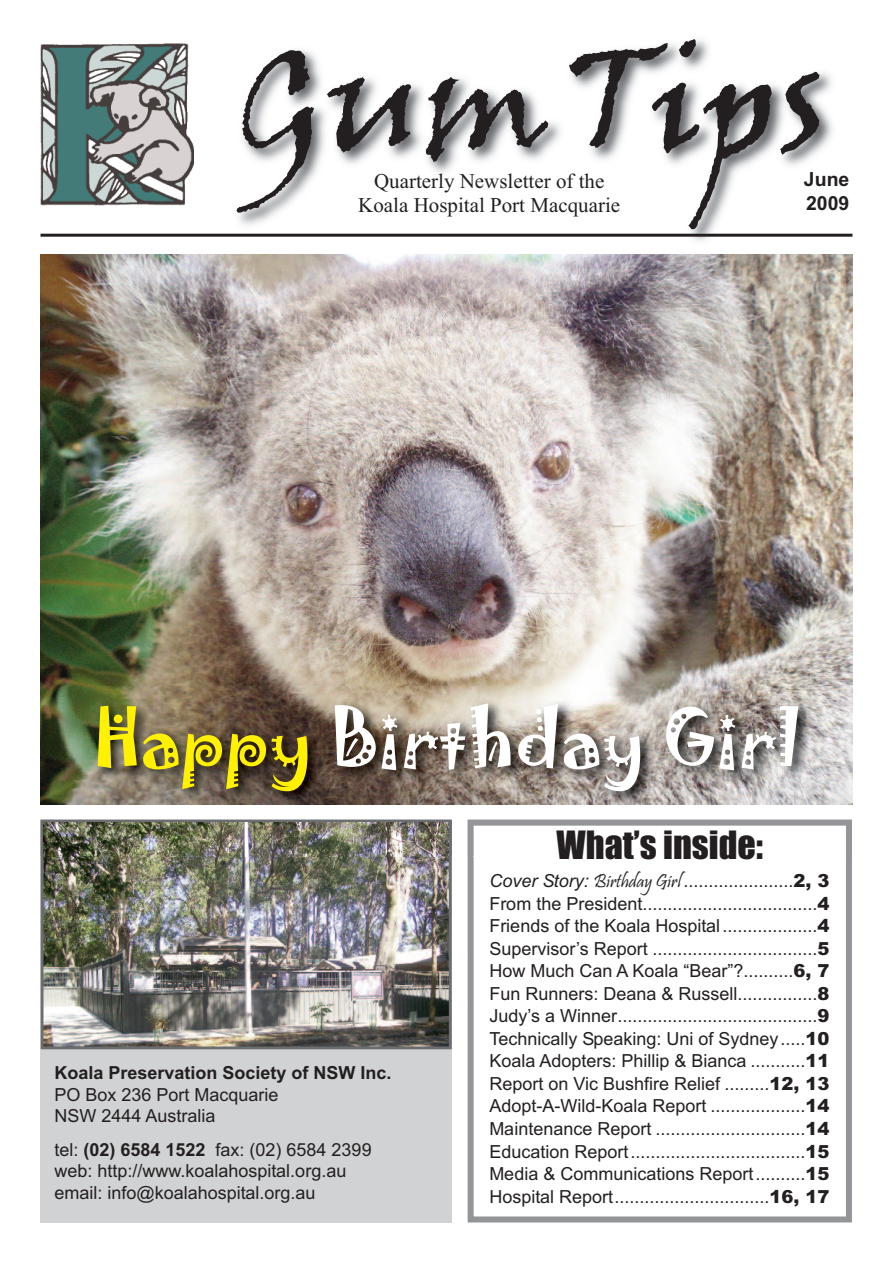
<style>
.page{position:relative;width:893px;height:1263px;background:#fff}
.page>*{position:absolute;margin:0;border:0;box-sizing:border-box;transform-origin:0 0}
.t1{font:144px "Viner Hand ITC";color:#231f20}
.t2{font:72px "Jokerman";color:#fff}
.t3{font:36px "Impact";color:#231f20}
.t4{font:21px/24px "Times New Roman";color:#231f20;text-align:center}
.t5{font:700 19.5px/24px "Arial";color:#231f20}
.t6{font:18px/22.5px "Arial";color:#231f20}
.t7{font:700 18px "Arial";color:#231f20}
.s1{color:#fff101}
.s2{font-weight:700}
.s3{font-style:italic}
.s4{font-family:"Pristina";font-size:19.5px}
.s5{font-weight:900}
</style>
<div class="page">
<div style="left:40px;top:1050px;width:412px;height:172px;background:#d1d2d4"></div>
<img style="left:44px;top:856px;width:404px;height:189px">
<div style="left:40px;top:820px;width:412px;height:229px;border:3px solid #6c6d70"></div>
<div style="left:468px;top:820px;width:384px;height:402px;border:6px solid #939598"></div>
<img style="left:106px;top:40px;width:747px;height:237px">
<img style="left:40px;top:255px;width:812px;height:432px">
<hr style="left:40px;top:234px;width:812px;height:3px;background:#231f20">
<img style="left:40px;top:42px;width:154px;height:163px">
<img style="left:40px;top:687px;width:813px;height:169px">
<img style="left:40px;top:820px;width:412px;height:36px">
<img style="left:42px;top:821px;width:408px;height:35px">
<img style="left:44px;top:823px;width:405px;height:33px">
<img style="left:468px;top:820px;width:384px;height:36px">
<img style="left:471px;top:823px;width:378px;height:33px">
<img style="left:40px;top:687px;width:812px;height:117px">
<h1 class="t1" style="left:236px;top:10px;width:593px">GumTips</h1>
<p class="t4" style="left:358px;top:169px;width:263px">Quarterly Newsletter of the<br>Koala Hospital Port Macquarie</p>
<p class="t5" style="left:804px;top:167px;width:47px">June<br>2009</p>
<h2 class="t2" style="left:93px;top:699px;width:709px"><span class="s1">Happy</span> Birthday Girl</h2>
<h3 class="t3" style="left:556px;top:825px;width:208px">What’s inside:</h3>
<p class="t7" style="left:54px;top:1062px;width:339px">Koala Preservation Society of NSW Inc.</p>
<p class="t6" style="left:54px;top:1084px;width:226px;line-height:21.6px">PO Box 236 Port Macquarie<br>NSW 2444 Australia</p>
<p class="t6" style="left:54px;top:1138px;width:319px;line-height:21.6px">tel: <span class="s2">(02) 6584 1522</span> fax: (02) 6584 2399 web: http://www.koalahospital.org.au email: info@koalahospital.org.au</p>
<p class="t6" style="left:489px;top:870px;width:342px;text-align:justify"><span class="s3">Cover Story:</span> <span class="s4">Birthday Girl</span>......................<span class="s5">2, 3<br></span>From the President...................................<span class="s5">4<br></span>Friends of the Koala Hospital...................<span class="s5">4<br></span>Supervisor’s Report .................................<span class="s5">5<br></span>How Much Can A Koala “Bear”?..........<span class="s5">6, 7<br></span>Fun Runners: Deana &amp; Russell................<span class="s5">8<br></span>Judy’s a Winner........................................<span class="s5">9<br></span>Technically Speaking: Uni of Sydney.....<span class="s5">10<br></span>Koala Adopters: Phillip &amp; Bianca ...........<span class="s5">11<br></span>Report on Vic Bushfire Relief .........<span class="s5">12, 13<br></span>Adopt-A-Wild-Koala Report ...................<span class="s5">14<br></span>Maintenance Report ..............................<span class="s5">14<br></span>Education Report...................................<span class="s5">15<br></span>Media &amp; Communications Report..........<span class="s5">15<br></span>Hospital Report...............................<span class="s5">16, 17</span></p>
</div>
